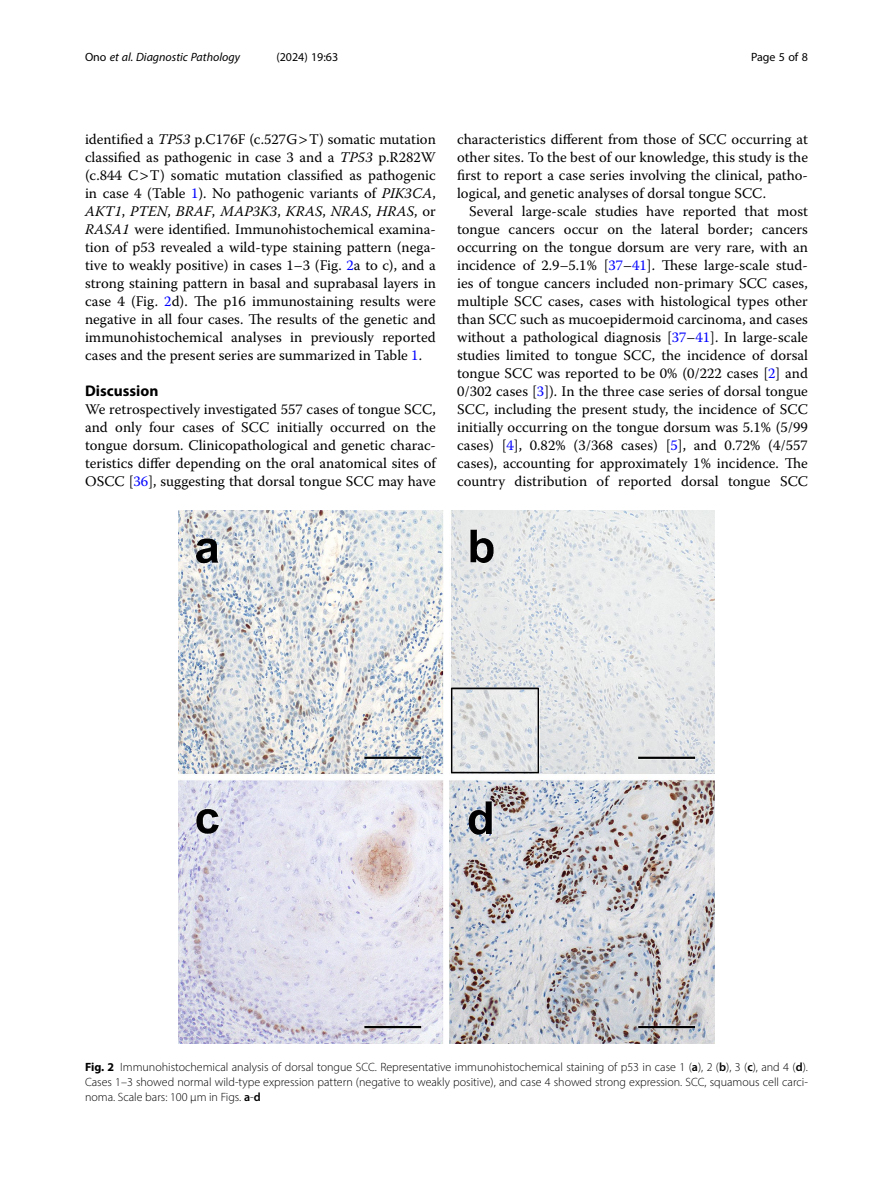
<style>
.page{position:relative;width:893px;height:1191px;background:#fff}
.page>*{position:absolute;margin:0;border:0;box-sizing:border-box;transform-origin:0 0}
.Head_1{font:700 15.45px "Myriad Pro";color:#000}
.Body_Text{font:14.7px/18px "Warnock Pro";color:#000;text-align:justify}
.Body_Text_Indent{font:14.7px/18px "Warnock Pro";color:#000;text-align:justify}
.Figure_Caption{font:300 12px/15px "Myriad Pro";color:#000;text-align:justify}
.t1{font:italic 12px "Myriad Pro";color:#000}
.t2{font:12px "Myriad Pro";color:#000}
.s1{font-style:normal}
.s2{font-style:italic}
.s3{color:#00f}
.s4{font-weight:700}
.s5{font-weight:600}
</style>
<div class="page">
<img style="left:178px;top:511px;width:536px;height:533px">
<p class="t1" style="left:85px;top:50px;width:156px"><span class="s1">Ono</span> et al. Diagnostic Pathology</p>
<p class="t2" style="left:276px;top:50px;width:63px">(2024) 19:63</p>
<p class="t2" style="left:751px;top:50px;width:58px">Page 5 of 8</p>
<p class="Body_Text" style="left:85px;top:130px;width:352px">identified a <span class="s2">TP53</span> p.C176F (c.527G T) somatic mutation classified as pathogenic in case 3 and a <span class="s2">TP53</span> p.R282W (c.844 C T) somatic mutation classified as pathogenic in case 4 (Table <span class="s3">1</span>). No pathogenic variants of <span class="s2">PIK3CA</span>, <span class="s2">AKT1</span>, <span class="s2">PTEN</span>, <span class="s2">BRAF</span>, <span class="s2">MAP3K3</span>, <span class="s2">KRAS</span>, <span class="s2">NRAS</span>, <span class="s2">HRAS</span>, or <span class="s2">RASA1</span> were identified. Immunohistochemical examina&shy;tion of p53 revealed a wild-type staining pattern (nega&shy;tive to weakly positive) in cases 1–3 (Fig. <span class="s3">2</span>a to c), and a strong staining pattern in basal and suprabasal layers in case 4 (Fig. <span class="s3">2</span>d). The p16 immunostaining results were negative in all four cases. The results of the genetic and immunohistochemical analyses in previously reported cases and the present series are summarized in Table <span class="s3">1</span>.</p>
<p class="Head_1" style="left:85px;top:381px;width:75px">Discussion</p>
<p class="Body_Text" style="left:85px;top:400px;width:352px">We retrospectively investigated 557 cases of tongue SCC, and only four cases of SCC initially occurred on the tongue dorsum. Clinicopathological and genetic charac&shy;teristics differ depending on the oral anatomical sites of OSCC [<span class="s3">36</span>], suggesting that dorsal tongue SCC may have</p>
<p class="Body_Text" style="left:457px;top:130px;width:352px">characteristics different from those of SCC occurring at other sites. To the best of our knowledge, this study is the first to report a case series involving the clinical, patho&shy;logical, and genetic analyses of dorsal tongue SCC.</p>
<p class="Body_Text_Indent" style="left:457px;top:202px;width:352px;text-indent:12px">Several large-scale studies have reported that most tongue cancers occur on the lateral border; cancers occurring on the tongue dorsum are very rare, with an incidence of 2.9–5.1% [<span class="s3">37</span>–<span class="s3">41</span>]. These large-scale stud&shy;ies of tongue cancers included non-primary SCC cases, multiple SCC cases, cases with histological types other than SCC such as mucoepidermoid carcinoma, and cases without a pathological diagnosis [<span class="s3">37</span>–<span class="s3">41</span>]. In large-scale studies limited to tongue SCC, the incidence of dorsal tongue SCC was reported to be 0% (0/222 cases [<span class="s3">2</span>] and 0/302 cases [<span class="s3">3</span>]). In the three case series of dorsal tongue SCC, including the present study, the incidence of SCC initially occurring on the tongue dorsum was 5.1% (5/99 cases) [<span class="s3">4</span>], 0.82% (3/368 cases) [<span class="s3">5</span>], and 0.72% (4/557 cases), accounting for approximately 1% incidence. The country distribution of reported dorsal tongue SCC</p>
<p class="Figure_Caption" style="left:85px;top:1059px;width:724px"><span class="s4">Fig. 2</span> Immunohistochemical analysis of dorsal tongue SCC. Representative immunohistochemical staining of p53 in case 1 (<span class="s5">a</span>), 2 (<span class="s5">b</span>), 3 (<span class="s5">c</span>), and 4 (<span class="s5">d</span>).<br>Cases 1–3 showed normal wild-type expression pattern (negative to weakly positive), and case 4 showed strong expression. SCC, squamous cell carci&shy;noma. Scale bars: 100 μm in Figs. <span class="s5">a</span>-<span class="s5">d</span></p>
</div>
